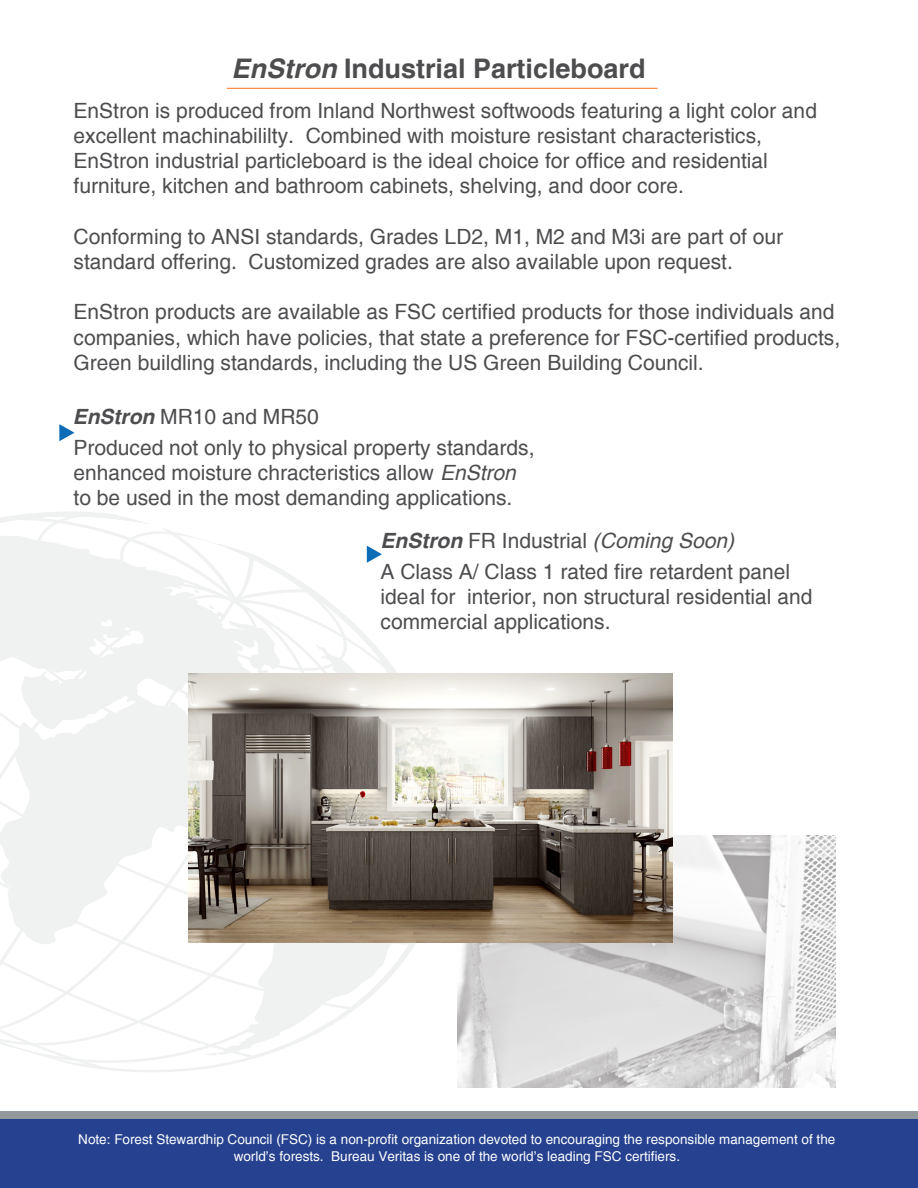
<style>
.page{position:relative;width:918px;height:1188px;background:#fff}
.page>*{position:absolute;margin:0;border:0;box-sizing:border-box;transform-origin:0 0}
.t1{font:700 27px "Helvetica";color:#4d4d4f}
.t2{font:21px/25.2px "Helvetica";color:#4d4d50}
.t3{font:13.5px/16.2px "Helvetica";color:#fff;text-align:center}
.s1{font-style:italic}
.s2{font-weight:700;font-style:italic}
</style>
<div class="page">
<hr style="left:227px;top:88px;width:431px;height:1px;background:#f47321">
<svg style="left:0;top:512px;width:456px;height:162px"></svg>
<svg style="left:206px;top:943px;width:210px;height:113px"></svg>
<svg style="left:0;top:536px;width:310px;height:411px;fill:#f0f1f1"></svg>
<svg style="left:0;top:952px;width:115px;height:118px"></svg>
<img style="left:458px;top:836px;width:378px;height:252px">
<img style="left:189px;top:674px;width:484px;height:269px">
<svg style="left:116px;top:530px;width:310px;height:225px"></svg>
<svg style="left:59px;top:424px;width:15px;height:17px"></svg>
<div style="left:0;top:1112px;width:918px;height:19px;background:#91999c"></div>
<div style="left:0;top:1120px;width:918px;height:68px;background:#25418f"></div>
<p class="t1" style="left:232px;top:52px;width:416px"><span class="s1">EnStron</span> Industrial Particleboard</p>
<p class="t2" style="left:74px;top:99px;width:745px">EnStron is produced from Inland Northwest softwoods featuring a light color and excellent machinabililty. Combined with moisture resistant characteristics,</p>
<p class="t2" style="left:74px;top:149px;width:696px">EnStron industrial particleboard is the ideal choice for office and residential</p>
<p class="t2" style="left:74px;top:174px;width:612px">furniture, kitchen and bathroom cabinets, shelving, and door core.</p>
<p class="t2" style="left:74px;top:225px;width:711px">Conforming to ANSI standards, Grades LD2, M1, M2 and M3i are part of our</p>
<p class="t2" style="left:74px;top:250px;width:661px">standard offering. Customized grades are also available upon request.</p>
<p class="t2" style="left:74px;top:300px;width:768px">EnStron products are available as FSC certified products for those individuals and companies, which have policies, that state a preference for FSC-certified products,<br>Green buildling standards, including the US Green Building Council.</p>
<p class="t2" style="left:73px;top:405px;width:248px"><span class="s2">EnStron</span> MR10 and MR50</p>
<p class="t2" style="left:74px;top:436px;width:463px">Produced not only to physical property standards,</p>
<p class="t2" style="left:74px;top:461px;width:444px">enhanced moisture chracteristics allow <span class="s1">EnStron</span></p>
<p class="t2" style="left:74px;top:486px;width:440px">to be used in the most demanding applications.</p>
<p class="t2" style="left:381px;top:528px;width:355px"><span class="s2">EnStron</span> FR Industrial <span class="s1">(Coming Soon)</span></p>
<p class="t2" style="left:381px;top:560px;width:411px">A Class A/ Class 1 rated fire retardent panel</p>
<p class="t2" style="left:381px;top:585px;width:433px">ideal for interior, non structural residential and</p>
<p class="t2" style="left:381px;top:610px;width:231px">commercial applications.</p>
<p class="t3" style="left:78px;top:1132px;width:759px">Note: Forest Stewardhip Council (FSC) is a non-profit organization devoted to encouraging the responsible management of the world’s forests. Bureau Veritas is one of the world’s leading FSC certifiers.</p>
</div>
